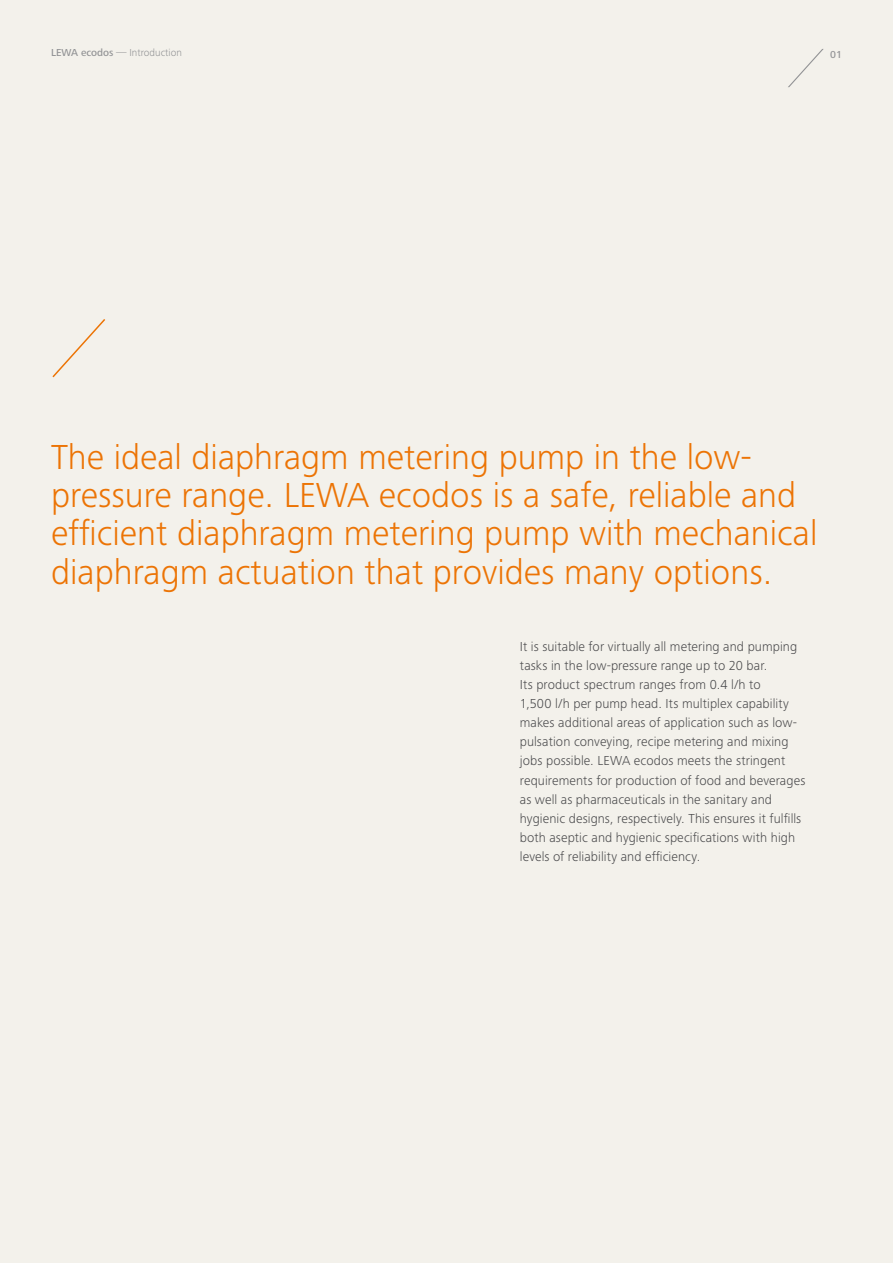
<style>
.page{position:relative;width:893px;height:1263px;background:#f3f1eb}
.page>*{position:absolute;margin:0;border:0;box-sizing:border-box;transform-origin:0 0}
.t1{font:300 36px/38.2px "Frutiger Next LTW1 G";color:#ec7405}
.t2{font:300 13.5px/19.2px "Frutiger Next LTW1 G";letter-spacing:.01em;color:#4b4b4d}
.t3{font:300 10.5px "Frutiger Next LTW1 G";color:#929395}
.t4{font:500 10.5px "Frutiger Next LTW1 G";color:#929395}
.s1{font-weight:500}
</style>
<div class="page">
<svg style="left:788px;top:49px;width:36px;height:39px"></svg>
<svg style="left:52px;top:319px;width:53px;height:59px"></svg>
<p class="t3" style="left:51px;top:47px;width:132px"><span class="s1">LEWA ecodos</span> — Introduction</p>
<p class="t4" style="left:830px;top:48px;width:13px">01</p>
<h1 class="t1" style="left:51px;top:438px;width:768px">The ideal diaphragm metering pump in the low&shy;pressure range. LEWA ecodos is a safe, reliable and efficient diaphragm metering pump with mechanical diaphragm actuation that provides many options.</h1>
<p class="t2" style="left:520px;top:636px;width:287px">It is suitable for virtually all metering and pumping tasks in the low-pressure range up to 20 bar.<br>Its product spectrum ranges from 0.4 l/h to<br>1,500 l/h per pump head. Its multiplex capability makes additional areas of application such as low&shy;pulsation conveying, recipe metering and mixing jobs possible. LEWA ecodos meets the stringent requirements for production of food and beverages as well as pharmaceuticals in the sanitary and hygienic designs, respectively. This ensures it fulfills both aseptic and hygienic specifications with high levels of reliability and efficiency.</p>
</div>
